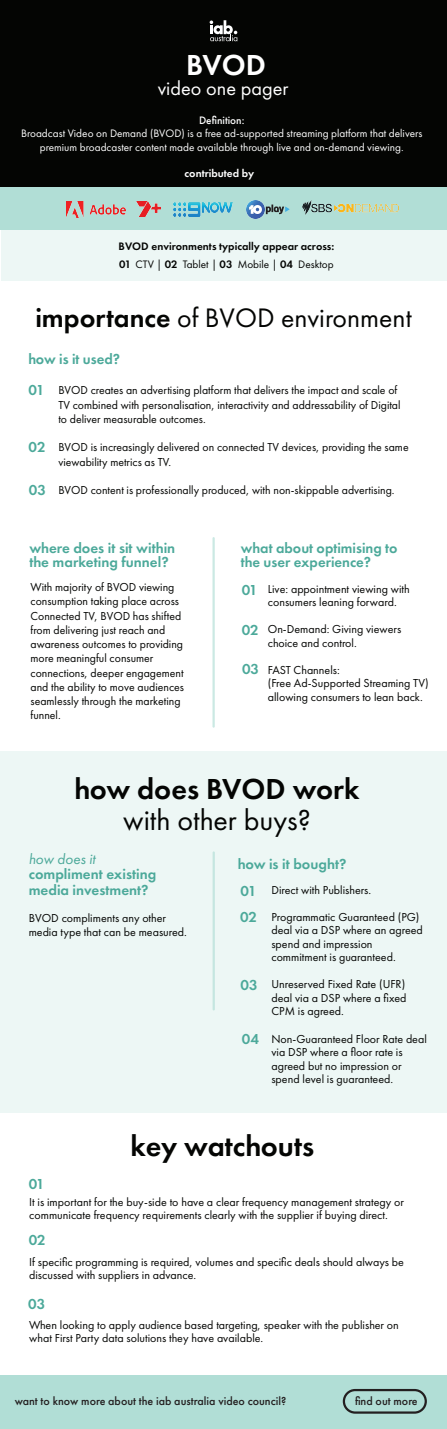
<style>
.page{position:relative;width:447px;height:1429px;background:#fff}
.page>*{position:absolute;margin:0;border:0;box-sizing:border-box;transform-origin:0 0}
.t1{font:600 30px "Futura PT";color:#040503}
.t2{font:30px "Futura PT";color:#040503}
.t3{font:600 30px "Futura PT";color:#fff}
.t4{font:27.75px "Futura PT";color:#040503}
.t5{font:20.25px "Futura PT";color:#fff}
.t6{font:600 15px/14.2px "Futura PT";color:#4ca99a}
.t7{font:italic 15px "Futura PT";color:#4ca99a}
.t8{font:12px/13.5px "Futura PT";color:#040503}
.t9{font:500 12px "Futura PT";color:#231f20}
.t10{font:11.25px/13.5px "Futura PT";color:#fff;text-align:center}
.t11{font:600 11.25px/18px "Futura PT";color:#040503}
.t12{font:600 11.25px "Futura PT";color:#fff}
.t13{font:500 11.25px "Futura PT";color:#fff}
.s1{font-weight:400}
.s2{font-weight:600}
</style>
<div class="page">
<div style="left:0;top:0;width:446px;height:188px;background:#040503"></div>
<div style="left:0;top:1375px;width:446px;height:54px;background:#b1ded6"></div>
<svg style="left:209px;top:20px;width:28px;height:21px"></svg>
<div style="left:342px;top:1389px;width:84px;height:24px;border:2px solid #231f20;border-radius:11px"></div>
<div style="left:0;top:751px;width:446px;height:361px;background:#edf7f5"></div>
<hr style="left:212px;top:851px;width:3px;height:159px;background:#b1ded6">
<hr style="left:212px;top:537px;width:2px;height:191px;background:#b1ded6">
<div style="left:0;top:188px;width:446px;height:42px;background:#b1ded6"></div>
<img style="left:66px;top:202px;width:59px;height:15px">
<img style="left:137px;top:202px;width:24px;height:15px">
<img style="left:174px;top:203px;width:58px;height:13px">
<svg style="left:247px;top:201px;width:42px;height:17px"></svg>
<div style="left:1px;top:230px;width:445px;height:51px;background:#edf7f5"></div>
<img style="left:303px;top:200px;width:95px;height:15px">
<h1 class="t3" style="left:186px;top:46px;width:81px">BVOD</h1>
<h3 class="t5" style="left:158px;top:76px;width:132px">video one pager</h3>
<p class="t13" style="left:199px;top:113px;width:47px">Definition:</p>
<p class="t10" style="left:21px;top:127px;width:402px">Broadcast Video on Demand (BVOD) is a free ad-supported streaming platform that delivers premium broadcaster content made available through live and on-demand viewing.</p>
<p class="t12" style="left:184px;top:166px;width:71px">contributed by</p>
<p class="t11" style="left:118px;top:237px;width:217px">BVOD environments typically appear across:<br>01 <span class="s1">CTV |</span> 02 <span class="s1">Tablet |</span> 03 <span class="s1">Mobile |</span> 04 <span class="s1">Desktop</span></p>
<h2 class="t4" style="left:35px;top:301px;width:377px"><span class="s2">importance</span> of BVOD environment</h2>
<p class="t6" style="left:28px;top:352px;width:93px">how is it used?</p>
<p class="t8" style="left:58px;top:383px;width:343px;line-height:14.2px">BVOD creates an advertising platform that delivers the impact and scale of<br>TV combined with personalisation, interactivity and addressability of Digital to deliver measurable outcomes.</p>
<p class="t8" style="left:58px;top:440px;width:351px;line-height:14.2px">BVOD is increasingly delivered on connected TV devices, providing the same viewability metrics as TV.</p>
<p class="t8" style="left:58px;top:483px;width:337px">BVOD content is professionally produced, with non-skippable advertising.</p>
<p class="t6" style="left:29px;top:383px;width:18px">01</p>
<p class="t6" style="left:29px;top:440px;width:19px">02</p>
<p class="t6" style="left:29px;top:482px;width:19px">03</p>
<p class="t6" style="left:29px;top:541px;width:147px">where does it sit within the marketing funnel?</p>
<p class="t8" style="left:30px;top:580px;width:155px;line-height:14.2px">With majority of BVOD viewing consumption taking place across<br>Connected TV, BVOD has shifted from delivering just reach and awareness outcomes to providing more meaningful consumer connections, deeper engagement and the ability to move audiences seamlessly through the marketing funnel.</p>
<p class="t6" style="left:240px;top:541px;width:158px">what about optimising to the user experience?</p>
<p class="t6" style="left:241px;top:582px;width:18px">01</p>
<p class="t6" style="left:241px;top:623px;width:19px">02</p>
<p class="t6" style="left:242px;top:662px;width:19px">03</p>
<p class="t8" style="left:267px;top:582px;width:143px">Live: appointment viewing with consumers leaning forward.</p>
<p class="t8" style="left:267px;top:622px;width:135px">On-Demand: Giving viewers choice and control.</p>
<p class="t8" style="left:267px;top:663px;width:162px">FAST Channels:<br>(Free Ad-Supported Streaming TV) allowing consumers to lean back.</p>
<h1 class="t1" style="left:74px;top:770px;width:286px">how does BVOD work</h1>
<h1 class="t2" style="left:123px;top:802px;width:189px">with other buys?</h1>
<p class="t7" style="left:29px;top:849px;width:68px">how does it</p>
<p class="t6" style="left:29px;top:866px;width:129px;line-height:15.8px">compliment existing media investment?</p>
<p class="t8" style="left:29px;top:911px;width:160px">BVOD compliments any other media type that can be measured.</p>
<p class="t6" style="left:237px;top:856px;width:110px">how is it bought?</p>
<p class="t8" style="left:271px;top:883px;width:101px">Direct with Publishers.</p>
<p class="t8" style="left:271px;top:910px;width:153px">Programmatic Guaranteed (PG) deal via a DSP where an agreed spend and impression commitment is guaranteed.</p>
<p class="t8" style="left:271px;top:977px;width:137px;text-align:justify">Unreserved Fixed Rate (UFR) deal via a DSP where a fixed CPM is agreed.</p>
<p class="t8" style="left:271px;top:1031px;width:157px">Non-Guaranteed Floor Rate deal via DSP where a floor rate is agreed but no impression or spend level is guaranteed.</p>
<p class="t6" style="left:240px;top:877px;width:19px;line-height:26.2px">01<br>02</p>
<p class="t6" style="left:240px;top:978px;width:19px">03</p>
<p class="t6" style="left:242px;top:1032px;width:19px">04</p>
<p class="t6" style="left:29px;top:1177px;width:18px">01</p>
<h1 class="t1" style="left:130px;top:1127px;width:185px">key watchouts</h1>
<p class="t8" style="left:29px;top:1194px;width:376px">It is important for the buy-side to have a clear frequency management strategy or communicate frequency requirements clearly with the supplier if buying direct.</p>
<p class="t8" style="left:29px;top:1254px;width:376px">If specific programming is required, volumes and specific deals should always be discussed with suppliers in advance.</p>
<p class="t8" style="left:29px;top:1317px;width:371px">When looking to apply audience based targeting, speaker with the publisher on what First Party data solutions they have available.</p>
<p class="t6" style="left:29px;top:1232px;width:19px">02</p>
<p class="t6" style="left:28px;top:1296px;width:19px">03</p>
<p class="t9" style="left:15px;top:1393px;width:273px">want to know more about the iab australia video council?</p>
<p class="t9" style="left:355px;top:1393px;width:64px">find out more</p>
</div>
